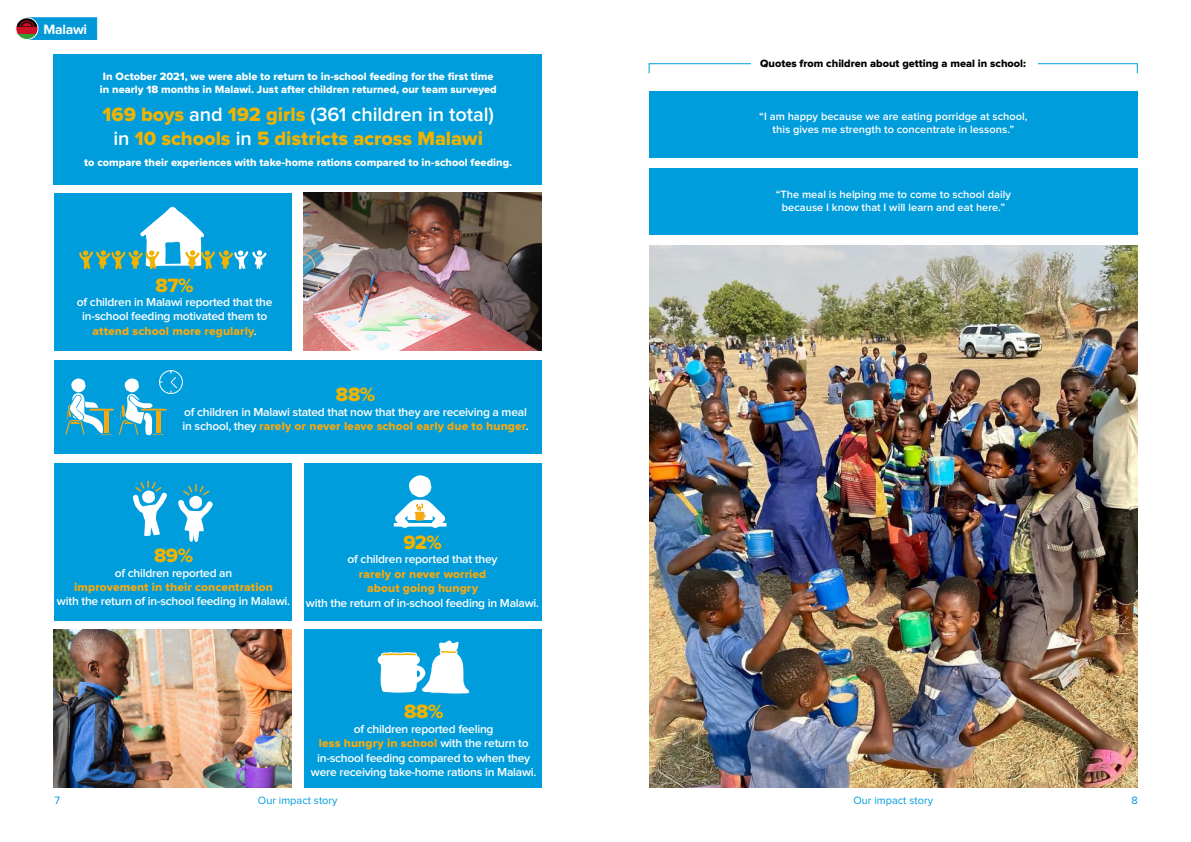
<style>
.page{position:relative;width:1191px;height:842px;background:#fff}
.page>*{position:absolute;margin:0;border:0;box-sizing:border-box;transform-origin:0 0}
.t1{font:20px "Proxima Nova Extrabld";letter-spacing:-.005em;color:#f1b300}
.t2{font:600 20px "Proxima Nova";letter-spacing:-.005em;color:#fff}
.t3{font:700 14px "Proxima Nova";letter-spacing:-.02em;color:#fff}
.t4{font:600 12px/14.4px "Proxima Nova";letter-spacing:-.02em;color:#fff;text-align:center}
.t5{font:12px/14.4px "Proxima Nova Extrabld";letter-spacing:.01em;color:#f4a912;text-align:center}
.t6{font:11px/13.2px "Proxima Nova Extrabld";color:#fff}
.t7{font:600 11px/13.2px "Proxima Nova";color:#fff;text-align:center}
.t8{font:11px "Proxima Nova Extrabld";color:#000}
.t9{font:11px "Proxima Nova";color:#009ddc}
.t10{font:11px "Proxima Nova";color:#0098d8}
.s1{font-family:"Proxima Nova Extrabld";font-weight:400;color:#f1b300}
.s2{font-family:"Proxima Nova";font-weight:600;color:#fff}
</style>
<div class="page">
<div style="left:54px;top:54px;width:488px;height:130px;background:#009ddc"></div>
<div style="left:54px;top:463px;width:238px;height:158px;background:#009ddc"></div>
<div style="left:54px;top:193px;width:238px;height:158px;background:#009ddc"></div>
<img style="left:54px;top:629px;width:238px;height:158px">
<div style="left:304px;top:463px;width:237px;height:158px;background:#009ddc"></div>
<img style="left:304px;top:193px;width:237px;height:158px">
<div style="left:304px;top:629px;width:237px;height:159px;background:#009ddc"></div>
<div style="left:54px;top:360px;width:487px;height:94px;background:#009ddc"></div>
<div style="left:649px;top:91px;width:488px;height:66px;background:#009ddc"></div>
<div style="left:649px;top:168px;width:488px;height:67px;background:#009ddc"></div>
<img style="left:649px;top:245px;width:488px;height:542px">
<svg style="left:79px;top:206px;width:188px;height:64px"></svg>
<svg style="left:178px;top:484px;width:35px;height:58px"></svg>
<svg style="left:133px;top:480px;width:34px;height:56px"></svg>
<svg style="left:65px;top:370px;width:118px;height:65px"></svg>
<svg style="left:378px;top:640px;width:92px;height:54px"></svg>
<svg style="left:394px;top:475px;width:52px;height:53px"></svg>
<div style="left:26px;top:17px;width:71px;height:23px;background:#0098d8;border:1px solid #0098d8"></div>
<img style="left:17px;top:18px;width:21px;height:21px">
<div style="left:15px;top:17px;width:24px;height:23px;border:1px solid #fff;border-radius:50%"></div>
<p class="t3" style="left:43px;top:22px;width:45px">Malawi</p>
<p class="t6" style="left:100px;top:70px;width:398px">In October 2021, we were able to return to in-school feeding for the first time in nearly 18 months in Malawi. Just after children returned, our team surveyed</p>
<h1 class="t2" style="left:102px;top:105px;width:393px"><span class="s1">169 boys</span> and <span class="s1">192 girls</span> (361 children in total)</h1>
<h1 class="t1" style="left:113px;top:129px;width:371px"><span class="s2">in</span> 10 schools <span class="s2">in</span> 5 districts across Malawi</h1>
<p class="t6" style="left:84px;top:157px;width:429px">to compare their experiences with take-home rations compared to in-school feeding.</p>
<h1 class="t1" style="left:156px;top:276px;width:40px">87%</h1>
<p class="t4" style="left:77px;top:295px;width:197px">of children in Malawi reported that the in-school feeding motivated them to</p>
<p class="t5" style="left:93px;top:324px;width:166px">attend school more regularly<span class="s2">.</span></p>
<h1 class="t1" style="left:336px;top:386px;width:41px">88%</h1>
<p class="t4" style="left:184px;top:405px;width:344px">of children in Malawi stated that now that they are receiving a meal</p>
<p class="t5" style="left:182px;top:419px;width:347px"><span class="s2">in school, they</span> rarely or never leave school early due to hunger<span class="s2">.</span></p>
<h1 class="t1" style="left:154px;top:546px;width:41px">89%</h1>
<p class="t4" style="left:115px;top:566px;width:119px">of children reported an</p>
<p class="t5" style="left:74px;top:580px;width:200px">improvement in their concentration</p>
<p class="t4" style="left:57px;top:595px;width:235px">with the return of in-school feeding in Malawi.</p>
<h1 class="t1" style="left:403px;top:533px;width:40px">92%</h1>
<p class="t4" style="left:348px;top:553px;width:151px">of children reported that they</p>
<p class="t5" style="left:359px;top:567px;width:129px">rarely or never worried about going hungry</p>
<p class="t4" style="left:306px;top:596px;width:235px">with the return of in-school feeding in Malawi.</p>
<h1 class="t1" style="left:404px;top:702px;width:41px">88%</h1>
<p class="t4" style="left:354px;top:722px;width:141px">of children reported feeling</p>
<p class="t5" style="left:319px;top:736px;width:211px">less hungry in school <span class="s2">with the return to</span></p>
<p class="t4" style="left:311px;top:751px;width:227px">in-school feeding compared to when they were receiving take-home rations in Malawi.</p>
<p class="t8" style="left:760px;top:58px;width:267px">Quotes from children about getting a meal in school:</p>
<p class="t7" style="left:759px;top:110px;width:270px">“I am happy because we are eating porridge at school, this gives me strength to concentrate in lessons.”</p>
<p class="t7" style="left:776px;top:188px;width:237px">“The meal is helping me to come to school daily because I know that I will learn and eat here.”</p>
<p class="t9" style="left:258px;top:795px;width:81px">Our impact story</p>
<p class="t9" style="left:853px;top:795px;width:81px">Our impact story</p>
<p class="t10" style="left:55px;top:795px;width:7px">7</p>
<p class="t10" style="left:1131px;top:795px;width:8px">8</p>
</div>
